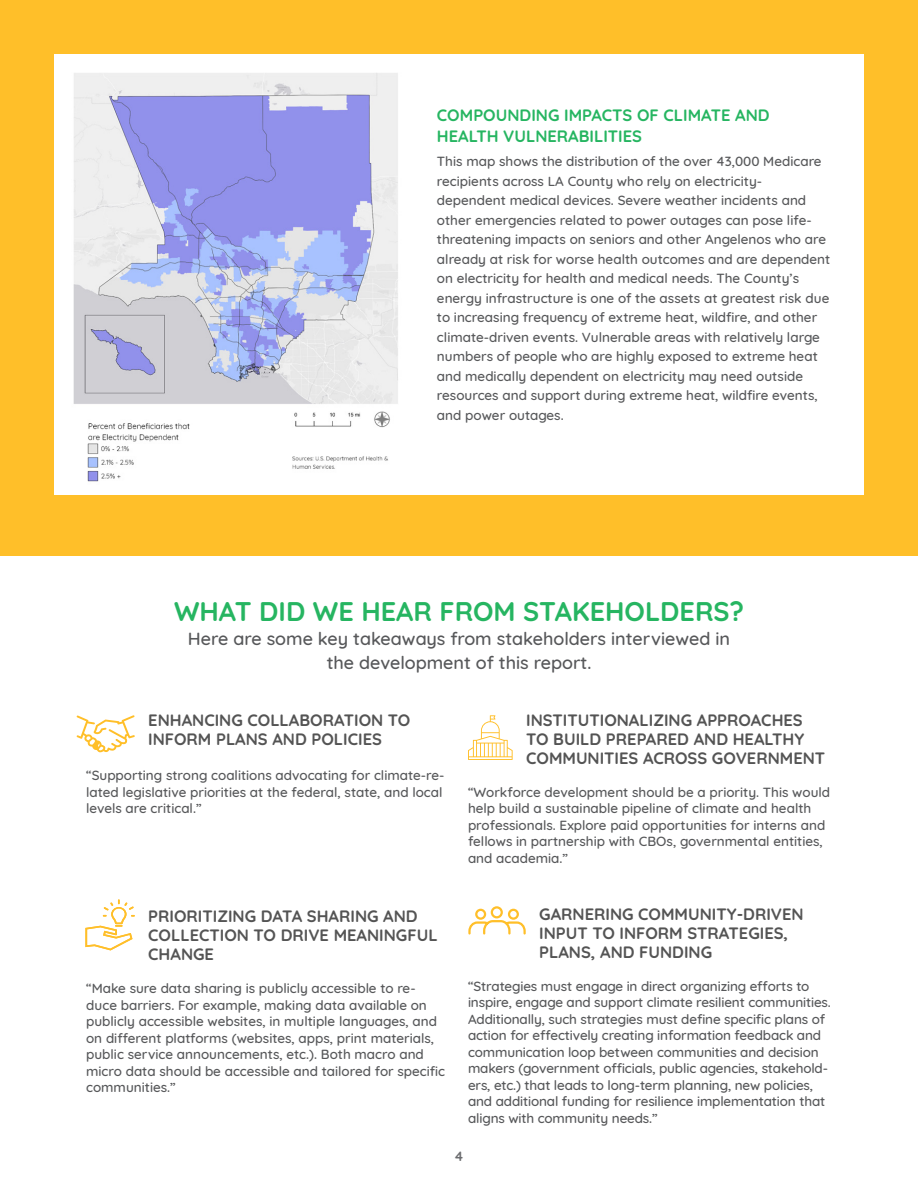
<style>
.page{position:relative;width:918px;height:1188px;background:#fff}
.page>*{position:absolute;margin:0;border:0;box-sizing:border-box;transform-origin:0 0}
.t1{font:700 27px "Quicksand";color:#26b561}
.main{font:500 18px/24px "Quicksand";color:#57585a;text-align:center}
.t2{font:700 16.5px/19px "Quicksand";color:#545454}
.t3{font:700 16.5px/21px "Quicksand";color:#26b561}
.main-2{font:500 13.5px/16.5px "Quicksand";color:#57585a}
.t4{font:700 13.5px "Quicksand";color:#6c6d70}
</style>
<div class="page">
<div style="left:0;top:0;width:918px;height:555px;background:#ffbf29"></div>
<div style="left:54px;top:54px;width:810px;height:441px;background:#fff"></div>
<img style="left:73px;top:73px;width:325px;height:409px">
<svg style="left:468px;top:906px;width:58px;height:29px"></svg>
<svg style="left:468px;top:715px;width:45px;height:45px"></svg>
<svg style="left:77px;top:715px;width:58px;height:37px"></svg>
<svg style="left:85px;top:899px;width:50px;height:51px"></svg>
<p class="t3" style="left:437px;top:103px;width:334px">COMPOUNDING IMPACTS OF CLIMATE AND<br>HEALTH VULNERABILITIES</p>
<p class="main-2" style="left:437px;top:150px;width:395px;line-height:19.5px">This map shows the distribution of the over 43,000 Medicare recipients across LA County who rely on electricity&shy;dependent medical devices. Severe weather incidents and other emergencies related to power outages can pose life&shy;threatening impacts on seniors and other Angelenos who are already at risk for worse health outcomes and are dependent on electricity for health and medical needs. The County’s energy infrastructure is one of the assets at greatest risk due to increasing frequency of extreme heat, wildfire, and other climate-driven events. Vulnerable areas with relatively large numbers of people who are highly exposed to extreme heat and medically dependent on electricity may need outside resources and support during extreme heat, wildfire events, and power outages.</p>
<p class="t1" style="left:174px;top:590px;width:571px">WHAT DID WE HEAR FROM STAKEHOLDERS?</p>
<p class="main" style="left:188px;top:625px;width:544px">Here are some key takeaways from stakeholders interviewed in the development of this report.</p>
<p class="t2" style="left:148px;top:709px;width:264px">ENHANCING COLLABORATION TO<br>INFORM PLANS AND POLICIES</p>
<p class="main-2" style="left:86px;top:766px;width:360px">“Supporting strong coalitions advocating for climate-re&shy;lated legislative priorities at the federal, state, and local levels are critical.”</p>
<p class="t2" style="left:526px;top:709px;width:301px">INSTITUTIONALIZING APPROACHES<br>TO BUILD PREPARED AND HEALTHY<br>COMMUNITIES ACROSS GOVERNMENT</p>
<p class="main-2" style="left:468px;top:782px;width:364px">“Workforce development should be a priority. This would help build a sustainable pipeline of climate and health professionals. Explore paid opportunities for interns and fellows in partnership with CBOs, governmental entities, and academia.”</p>
<p class="t2" style="left:148px;top:905px;width:291px">PRIORITIZING DATA SHARING AND<br>COLLECTION TO DRIVE MEANINGFUL<br>CHANGE</p>
<p class="main-2" style="left:86px;top:979px;width:361px">“Make sure data sharing is publicly accessible to re&shy;duce barriers. For example, making data available on publicly accessible websites, in multiple languages, and on different platforms (websites, apps, print materials, public service announcements, etc.). Both macro and micro data should be accessible and tailored for specific communities.”</p>
<p class="t2" style="left:539px;top:903px;width:266px">GARNERING COMMUNITY-DRIVEN<br>INPUT TO INFORM STRATEGIES,<br>PLANS, AND FUNDING</p>
<p class="main-2" style="left:468px;top:976px;width:364px">“Strategies must engage in direct organizing efforts to inspire, engage and support climate resilient communities.<br>Additionally, such strategies must define specific plans of action for effectively creating information feedback and communication loop between communities and decision makers (government officials, public agencies, stakehold&shy;ers, etc.) that leads to long-term planning, new policies, and additional funding for resilience implementation that aligns with community needs.”</p>
<p class="t4" style="left:455px;top:1146px;width:9px">4</p>
</div>
